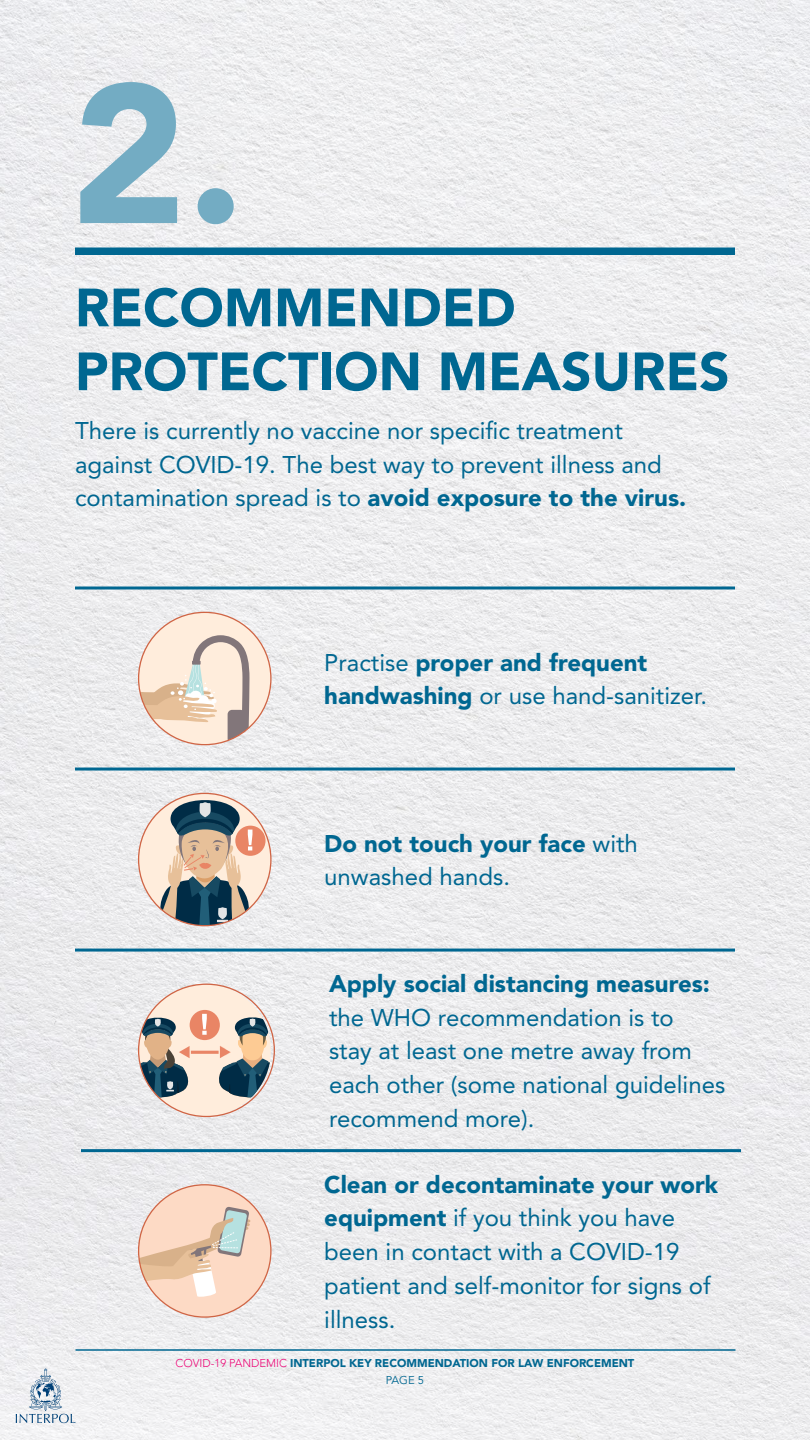
<style>
.page{position:relative;width:810px;height:1440px;background:#fff}
.page>*{position:absolute;margin:0;border:0;box-sizing:border-box;transform-origin:0 0}
.chapter_number{font:900 195.83px "Avenir LT Std";color:#73acc3}
.Chapter_Header_1{font:900 53.25px/63.9px "Avenir LT Std";color:#006791}
.TXT{font:24px/33.8px "Avenir LT Std";color:#006791}
.TXT-2{font:900 24px/33.8px "Avenir LT Std";color:#006791}
.t1{font:900 11.25px/16.8px "Avenir LT Std";color:#006791;text-align:center}
.s1{font-weight:900}
.s2{font-weight:400}
.s3{font-weight:300;color:#ed0677}
</style>
<div class="page">
<img style="left:0;top:0;width:810px;height:1440px">
<hr style="left:75px;top:1349px;width:660px;height:2px;background:#006791">
<svg style="left:16px;top:1369px;width:59px;height:54px"></svg>
<div style="left:75px;top:248px;width:660px;height:7px;background:#006791"></div>
<hr style="left:75px;top:587px;width:660px;height:3px;background:#006791">
<hr style="left:75px;top:768px;width:660px;height:3px;background:#006791">
<hr style="left:75px;top:949px;width:660px;height:3px;background:#006791">
<hr style="left:81px;top:1149px;width:660px;height:3px;background:#006791">
<div style="left:139px;top:612px;width:132px;height:133px;background:#ffeddc;border-radius:50%"></div>
<svg style="left:140px;top:635px;width:110px;height:105px"></svg>
<div style="left:139px;top:793px;width:132px;height:133px;background:#ffeddc;border-radius:50%"></div>
<div style="left:235px;top:826px;width:31px;height:30px;background:#e98565;border-radius:50%"></div>
<svg style="left:160px;top:794px;width:92px;height:132px"></svg>
<svg style="left:139px;top:984px;width:132px;height:133px;background:#c6bbb3"></svg>
<div style="left:139px;top:1185px;width:132px;height:132px;background:#fddac5;border-radius:50%"></div>
<svg style="left:139px;top:1207px;width:111px;height:91px"></svg>
<p class="chapter_number" style="left:71px;top:36px;width:175px">2.</p>
<p class="Chapter_Header_1" style="left:75px;top:276px;width:656px">RECOMMENDED<br>PROTECTION MEASURES</p>
<p class="TXT" style="left:75px;top:414px;width:613px">There is currently no vaccine nor specific treatment against COVID-19. The best way to prevent illness and contamination spread is to <span class="s1">avoid exposure to the virus.</span></p>
<p class="TXT" style="left:324px;top:646px;width:384px">Practise <span class="s1">proper and frequent handwashing</span> or use hand-sanitizer.</p>
<p class="TXT-2" style="left:324px;top:826px;width:315px">Do not touch your face <span class="s2">with unwashed hands.</span></p>
<p class="TXT" style="left:329px;top:967px;width:398px"><span class="s1">Apply social distancing measures: </span>the WHO recommendation is to<br>stay at least one metre away from each other (some national guidelines recommend more).</p>
<p class="TXT" style="left:324px;top:1167px;width:396px"><span class="s1">Clean or decontaminate your work equipment</span> if you think you have been in contact with a COVID-19 patient and self-monitor for signs of illness.</p>
<p class="t1" style="left:176px;top:1354px;width:460px"><span class="s3">COVID-19 PANDEMIC</span> INTERPOL KEY RECOMMENDATION FOR LAW ENFORCEMENT<br><span class="s2">PAGE 5</span></p>
</div>
